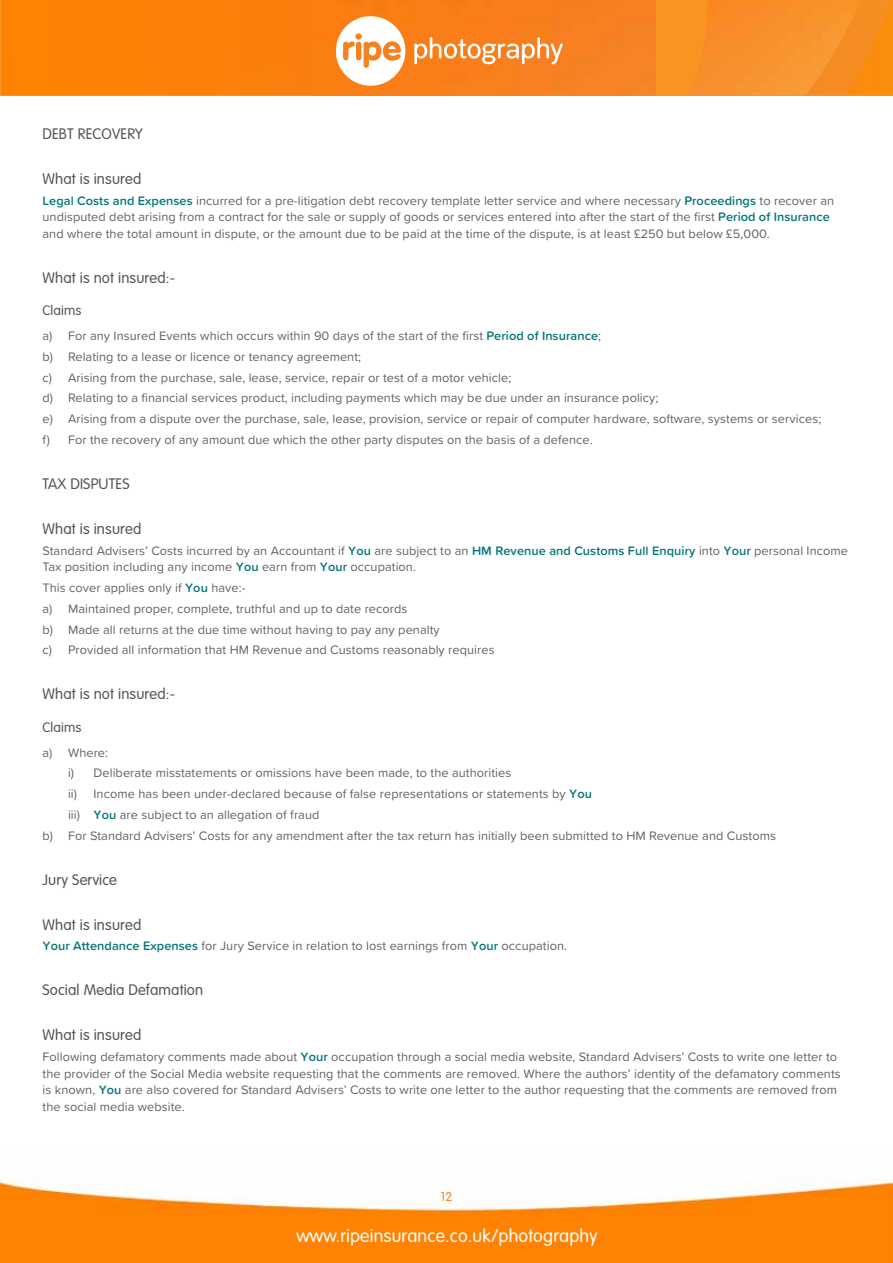
<style>
.page{position:relative;width:893px;height:1263px;background:#fff}
.page>*{position:absolute;margin:0;border:0;box-sizing:border-box;transform-origin:0 0}
.t1{font:300 18px "VAG Rounded Std";letter-spacing:.01em;color:#fff}
.t2{font:300 15px "VAG Rounded Std";letter-spacing:.01em;color:#55565a}
.t3{font:300 13.5px "VAG Rounded Std";letter-spacing:.01em;color:#55565a}
.t4{font:12.75px/20.7px "Proxima Soft";letter-spacing:.005em;color:#626164}
.t5{font:300 12.75px "VAG Rounded Std";color:#f58220}
.s1{font-weight:600;color:#057579}
</style>
<div class="page">
<img style="left:0;top:1179px;width:893px;height:84px">
<svg style="left:0;top:0;width:893px;height:95px;background:#f8901a"></svg>
<img style="left:690px;top:0;width:162px;height:95px">
<img style="left:1px;top:0;width:655px;height:95px">
<svg style="left:336px;top:16px;width:227px;height:70px"></svg>
<svg style="left:355px;top:33px;width:7px;height:7px"></svg>
<p class="t2" style="left:43px;top:125px;width:102px">DEBT RECOVERY</p>
<p class="t2" style="left:43px;top:170px;width:100px">What is insured</p>
<p class="t4" style="left:43px;top:192px;width:793px;line-height:16.5px"><span class="s1">Legal Costs and Expenses</span> incurred for a pre-litigation debt recovery template letter service and where necessary <span class="s1">Proceedings</span> to recover an undisputed debt arising from a contract for the sale or supply of goods or services entered into after the start of the first <span class="s1">Period of Insurance </span>and where the total amount in dispute, or the amount due to be paid at the time of the dispute, is at least £250 but below £5,000.</p>
<p class="t2" style="left:43px;top:269px;width:134px">What is not insured:-</p>
<p class="t3" style="left:43px;top:303px;width:40px">Claims</p>
<p class="t4" style="left:43px;top:325px;width:780px">a) For any Insured Events which occurs within 90 days of the start of the first <span class="s1">Period of Insurance</span>;<br>b) Relating to a lease or licence or tenancy agreement;<br>c) Arising from the purchase, sale, lease, service, repair or test of a motor vehicle;<br>d) Relating to a financial services product, including payments which may be due under an insurance policy;<br>e) Arising from a dispute over the purchase, sale, lease, provision, service or repair of computer hardware, software, systems or services; f) For the recovery of any amount due which the other party disputes on the basis of a defence.</p>
<p class="t2" style="left:43px;top:475px;width:89px">TAX DISPUTES</p>
<p class="t2" style="left:43px;top:520px;width:100px">What is insured</p>
<p class="t4" style="left:43px;top:542px;width:807px;line-height:16.5px">Standard Advisers’ Costs incurred by an Accountant if <span class="s1">You</span> are subject to an <span class="s1">HM Revenue and Customs Full Enquiry</span> into <span class="s1">Your</span> personal Income<br>Tax position including any income <span class="s1">You</span> earn from <span class="s1">Your</span> occupation.</p>
<p class="t4" style="left:43px;top:577px;width:454px">This cover applies only if <span class="s1">You</span> have:-<br>a) Maintained proper, complete, truthful and up to date records<br>b) Made all returns at the due time without having to pay any penalty<br>c) Provided all information that HM Revenue and Customs reasonably requires</p>
<p class="t2" style="left:43px;top:685px;width:134px">What is not insured:-</p>
<p class="t3" style="left:43px;top:719px;width:40px">Claims</p>
<p class="t4" style="left:43px;top:741px;width:67px">a) Where:</p>
<p class="t4" style="left:68px;top:762px;width:445px">i) Deliberate misstatements or omissions have been made, to the authorities</p>
<p class="t4" style="left:68px;top:783px;width:525px">ii) Income has been under-declared because of false representations or statements by <span class="s1">You</span></p>
<p class="t4" style="left:68px;top:803px;width:253px">iii) <span class="s1">You</span> are subject to an allegation of fraud</p>
<p class="t4" style="left:43px;top:824px;width:735px">b) For Standard Advisers’ Costs for any amendment after the tax return has initially been submitted to HM Revenue and Customs</p>
<p class="t2" style="left:43px;top:871px;width:76px">Jury Service</p>
<p class="t2" style="left:43px;top:916px;width:100px">What is insured</p>
<p class="t4" style="left:43px;top:935px;width:526px"><span class="s1">Your Attendance Expenses</span> for Jury Service in relation to lost earnings from <span class="s1">Your</span> occupation.</p>
<p class="t2" style="left:43px;top:981px;width:162px">Social Media Defamation</p>
<p class="t2" style="left:43px;top:1026px;width:100px">What is insured</p>
<p class="t4" style="left:43px;top:1048px;width:800px;line-height:16.5px">Following defamatory comments made about <span class="s1">Your</span> occupation through a social media website, Standard Advisers’ Costs to write one letter to the provider of the Social Media website requesting that the comments are removed. Where the authors’ identity of the defamatory comments is known, <span class="s1">You</span> are also covered for Standard Advisers’ Costs to write one letter to the author requesting that the comments are removed from the social media website.</p>
<p class="t5" style="left:441px;top:1189px;width:13px">12</p>
<h1 class="t1" style="left:296px;top:1225px;width:303px">www.ripeinsurance.co.uk/photography</h1>
</div>
